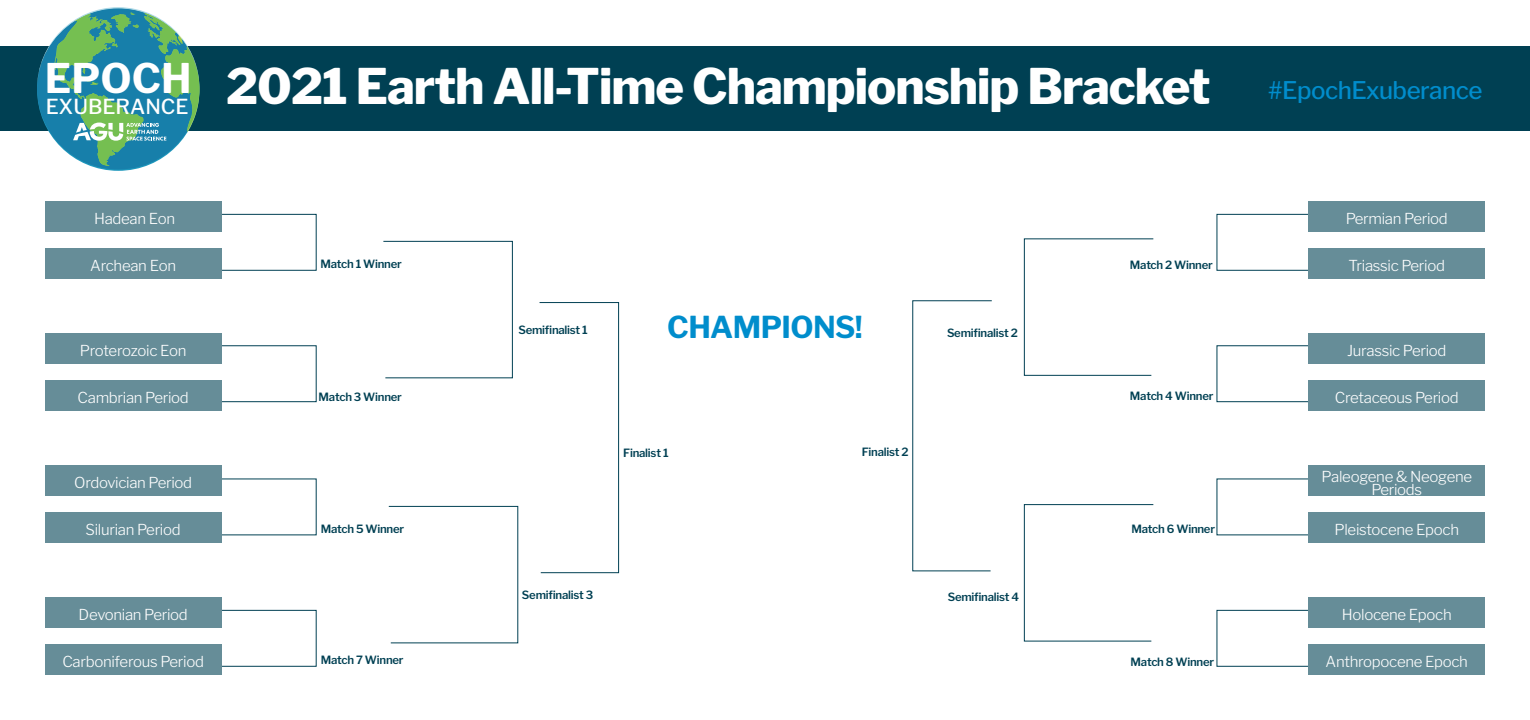
<style>
.page{position:relative;width:1530px;height:720px;background:#fff}
.page>*{position:absolute;margin:0;border:0;box-sizing:border-box;transform-origin:0 0}
.t1{font:800 48.75px "Libre Franklin";letter-spacing:-.02em;color:#fff}
.t2{font:700 30px "Libre Franklin";letter-spacing:-.02em;color:#008dcc}
.t3{font:500 20.5px "Libre Franklin";color:#fff}
.t4{font:300 15px/13px "Libre Franklin";letter-spacing:-.02em;color:#fff;text-align:center}
.t5{font:600 11.38px "Libre Franklin";letter-spacing:-.02em;color:#004053}
.s1{font-weight:500;font-size:24.12px;color:#008dcc}
</style>
<div class="page">
<svg style="left:539px;top:302px;width:80px;height:271px"></svg>
<svg style="left:912px;top:300px;width:80px;height:271px"></svg>
<svg style="left:1024px;top:239px;width:130px;height:137px"></svg>
<svg style="left:388px;top:506px;width:130px;height:137px"></svg>
<svg style="left:383px;top:241px;width:130px;height:137px"></svg>
<svg style="left:1024px;top:504px;width:130px;height:137px"></svg>
<svg style="left:1217px;top:214px;width:92px;height:57px"></svg>
<svg style="left:1217px;top:345px;width:92px;height:57px"></svg>
<svg style="left:1217px;top:479px;width:92px;height:56px"></svg>
<svg style="left:1217px;top:610px;width:92px;height:57px"></svg>
<svg style="left:221px;top:214px;width:96px;height:57px"></svg>
<svg style="left:221px;top:345px;width:96px;height:57px"></svg>
<svg style="left:221px;top:479px;width:96px;height:56px"></svg>
<svg style="left:221px;top:610px;width:96px;height:57px"></svg>
<div style="left:0;top:46px;width:1530px;height:85px;background:#004053"></div>
<svg style="left:37px;top:7px;width:162px;height:163px"></svg>
<div style="left:45px;top:334px;width:176px;height:30px;background:#668d98"></div>
<div style="left:45px;top:380px;width:176px;height:31px;background:#668d98"></div>
<div style="left:1309px;top:466px;width:176px;height:30px;background:#668d98"></div>
<div style="left:1309px;top:512px;width:176px;height:31px;background:#668d98"></div>
<div style="left:1309px;top:202px;width:176px;height:30px;background:#668d98"></div>
<div style="left:1309px;top:248px;width:176px;height:31px;background:#668d98"></div>
<div style="left:1309px;top:334px;width:176px;height:30px;background:#668d98"></div>
<div style="left:1309px;top:380px;width:176px;height:31px;background:#668d98"></div>
<div style="left:45px;top:466px;width:176px;height:30px;background:#668d98"></div>
<div style="left:45px;top:512px;width:176px;height:31px;background:#668d98"></div>
<div style="left:45px;top:598px;width:176px;height:30px;background:#668d98"></div>
<div style="left:45px;top:644px;width:176px;height:31px;background:#668d98"></div>
<div style="left:1309px;top:598px;width:176px;height:30px;background:#668d98"></div>
<div style="left:1309px;top:644px;width:176px;height:31px;background:#668d98"></div>
<div style="left:45px;top:202px;width:176px;height:30px;background:#668d98"></div>
<div style="left:45px;top:248px;width:176px;height:31px;background:#668d98"></div>
<h1 class="t1" style="left:45px;top:57px;width:1439px"><sup>EPOCH</sup> 2021 Earth All-Time Championship Bracket <span class="s1">#EpochExuberance</span></h1>
<h3 class="t3" style="left:46px;top:94px;width:144px">EXUBERANCE</h3>
<p class="t4" style="left:94px;top:212px;width:83px">Hadean Eon</p>
<p class="t4" style="left:90px;top:259px;width:87px">Archean Eon</p>
<p class="t4" style="left:80px;top:344px;width:108px">Proterozoic Eon</p>
<p class="t4" style="left:78px;top:391px;width:113px">Cambrian Period</p>
<p class="t4" style="left:74px;top:476px;width:119px">Ordovician Period</p>
<p class="t4" style="left:86px;top:523px;width:97px">Silurian Period</p>
<p class="t4" style="left:79px;top:608px;width:111px">Devonian Period</p>
<p class="t4" style="left:62px;top:655px;width:143px">Carboniferous Period</p>
<p class="t5" style="left:320px;top:257px;width:83px">Match 1 Winner</p>
<p class="t5" style="left:1130px;top:258px;width:84px">Match 2 Winner</p>
<p class="t4" style="left:1346px;top:212px;width:103px">Permian Period</p>
<p class="t4" style="left:1349px;top:259px;width:98px">Triassic Period</p>
<p class="t5" style="left:518px;top:323px;width:71px">Semifinalist 1</p>
<h2 class="t2" style="left:667px;top:309px;width:197px">CHAMPIONS!</h2>
<p class="t5" style="left:947px;top:326px;width:72px">Semifinalist 2</p>
<p class="t5" style="left:319px;top:390px;width:85px">Match 3 Winner</p>
<p class="t5" style="left:1130px;top:389px;width:85px">Match 4 Winner</p>
<p class="t4" style="left:1347px;top:344px;width:101px">Jurassic Period</p>
<p class="t4" style="left:1335px;top:391px;width:125px">Cretaceous Period</p>
<p class="t5" style="left:623px;top:446px;width:47px">Finalist 1</p>
<p class="t5" style="left:862px;top:445px;width:48px">Finalist 2</p>
<p class="t5" style="left:321px;top:522px;width:85px">Match 5 Winner</p>
<p class="t5" style="left:1132px;top:522px;width:85px">Match 6 Winner</p>
<p class="t4" style="left:1321px;top:470px;width:152px">Paleogene &amp; Neogene<br>Periods</p>
<p class="t4" style="left:1335px;top:523px;width:126px">Pleistocene Epoch</p>
<p class="t5" style="left:522px;top:588px;width:73px">Semifinalist 3</p>
<p class="t5" style="left:948px;top:590px;width:73px">Semifinalist 4</p>
<p class="t5" style="left:321px;top:653px;width:84px">Match 7 Winner</p>
<p class="t5" style="left:1131px;top:655px;width:85px">Match 8 Winner</p>
<p class="t4" style="left:1342px;top:608px;width:111px">Holocene Epoch</p>
<p class="t4" style="left:1326px;top:655px;width:144px">Anthropocene Epoch</p>
</div>
